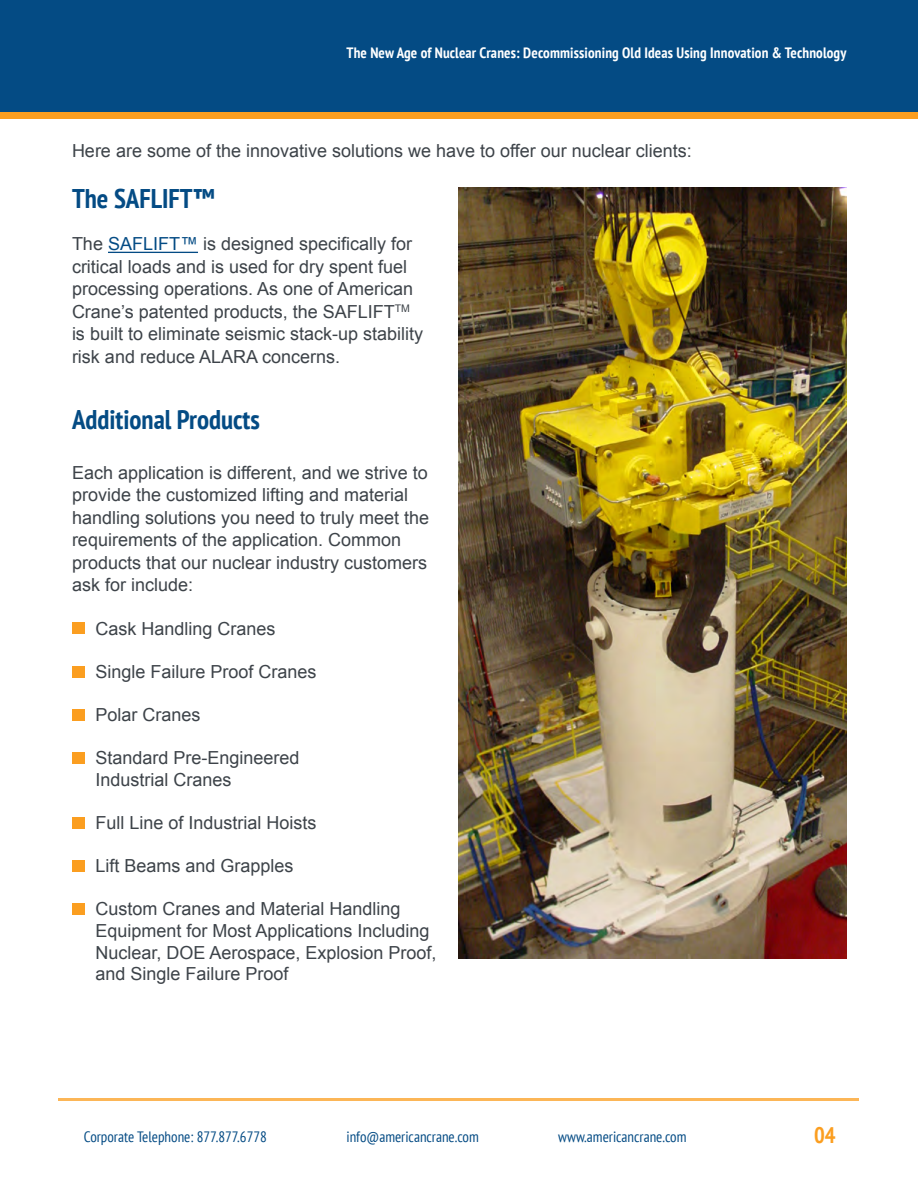
<style>
.page{position:relative;width:918px;height:1188px;background:#fff}
.page>*{position:absolute;margin:0;border:0;box-sizing:border-box;transform-origin:0 0}
.H2{font:700 condensed 27px "PT Sans";color:#044b84}
.t1{font:700 condensed 22.5px "PT Sans";color:#fb9e20}
.body{font:18px/22.5px "Arial";color:#3d4349}
.t2{font:condensed 15px "PT Sans";color:#044b84}
.t3{font:700 condensed 15px "PT Sans";letter-spacing:.01em;color:#fff}
.s1{color:#044b84}
</style>
<div class="page">
<div style="left:0;top:102px;width:918px;height:16px;background:#fb9e20"></div>
<div style="left:0;top:0;width:918px;height:112px;background:#044b84"></div>
<hr style="left:59px;top:1098px;width:800px;height:2px;background:#fb9e20">
<hr style="left:108px;top:252px;width:90px;height:1px;background:#044b84">
<img style="left:459px;top:187px;width:387px;height:772px">
<div style="left:72px;top:752px;width:12px;height:12px;background:#fb9e20"></div>
<div style="left:72px;top:709px;width:12px;height:12px;background:#fb9e20"></div>
<div style="left:72px;top:666px;width:12px;height:12px;background:#fb9e20"></div>
<div style="left:72px;top:622px;width:12px;height:12px;background:#fb9e20"></div>
<div style="left:72px;top:817px;width:12px;height:12px;background:#fb9e20"></div>
<div style="left:72px;top:860px;width:12px;height:12px;background:#fb9e20"></div>
<div style="left:72px;top:903px;width:12px;height:12px;background:#fb9e20"></div>
<p class="t3" style="left:346px;top:43px;width:502px">The New Age of Nuclear Cranes: Decommissioning Old Ideas Using Innovation &amp; Technology</p>
<p class="body" style="left:72px;top:140px;width:621px">Here are some of the innovative solutions we have to offer our nuclear clients:</p>
<h3 class="H2" style="left:72px;top:181px;width:144px">The SAFLIFT™</h3>
<p class="body" style="left:72px;top:233px;width:353px">The <span class="s1">SAFLIFT™</span> is designed specifically for critical loads and is used for dry spent fuel processing operations. As one of American Crane’s patented products, the SAFLIFT<sup>TM </sup>is built to eliminate seismic stack-up stability risk and reduce ALARA concerns.</p>
<h3 class="H2" style="left:72px;top:402px;width:189px">Additional Products</h3>
<p class="body" style="left:72px;top:462px;width:359px">Each application is different, and we strive to provide the customized lifting and material handling solutions you need to truly meet the requirements of the application. Common products that our nuclear industry customers ask for include:</p>
<p class="body" style="left:95px;top:617px;width:182px">Cask Handling Cranes</p>
<p class="body" style="left:95px;top:660px;width:223px">Single Failure Proof Cranes</p>
<p class="body" style="left:95px;top:704px;width:107px">Polar Cranes</p>
<p class="body" style="left:95px;top:747px;width:206px;line-height:21.6px">Standard Pre-Engineered<br>Industrial Cranes</p>
<p class="body" style="left:95px;top:812px;width:223px">Full Line of Industrial Hoists</p>
<p class="body" style="left:95px;top:855px;width:200px">Lift Beams and Grapples</p>
<p class="body" style="left:95px;top:898px;width:343px;line-height:21.6px">Custom Cranes and Material Handling Equipment for Most Applications Including Nuclear, DOE Aerospace, Explosion Proof, and Single Failure Proof</p>
<p class="t2" style="left:84px;top:1127px;width:184px">Corporate Telephone: 877.877.6778</p>
<p class="t2" style="left:346px;top:1127px;width:134px">info@americancrane.com</p>
<p class="t2" style="left:558px;top:1127px;width:130px">www.americancrane.com</p>
<p class="t1" style="left:814px;top:1120px;width:23px">04</p>
</div>
